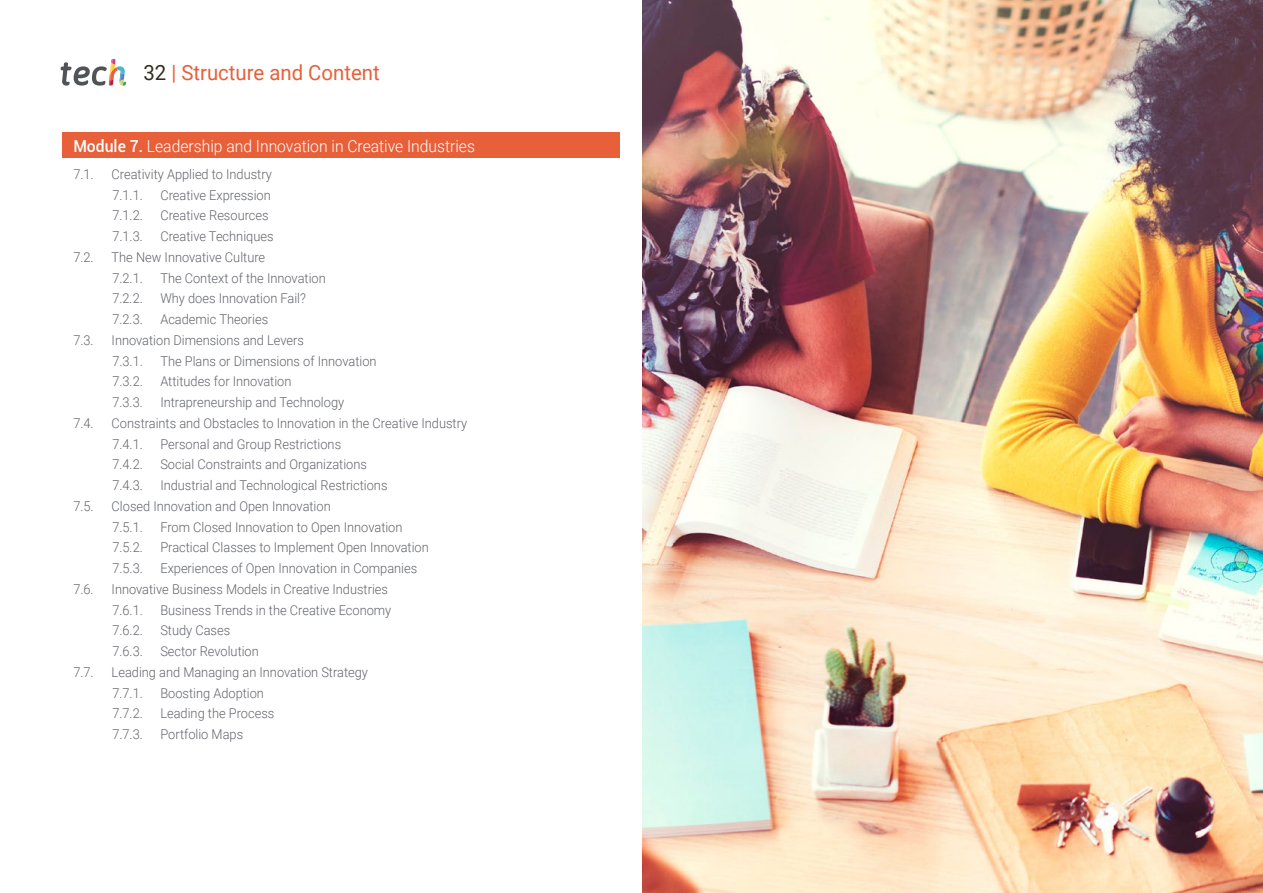
<style>
.page{position:relative;width:1263px;height:893px;background:#fff}
.page>*{position:absolute;margin:0;border:0;box-sizing:border-box;transform-origin:0 0}
.t1{font:21px "Roboto";color:#e7603a}
.t2{font:300 16.5px "Roboto";color:#fff;scale:.95 1}
.t3{font:300 13.5px/20.7px "Roboto";color:#61646a;scale:.95 1}
.s1{color:#312e20}
.s2{font-weight:500}
</style>
<div class="page">
<svg style="left:61px;top:59px;width:65px;height:27px"></svg>
<div style="left:62px;top:133px;width:558px;height:25px;background:#e7603a"></div>
<img style="left:642px;top:0;width:621px;height:893px">
<h1 class="t1" style="left:144px;top:57px;width:238px"><span class="s1">32</span> | Structure and Content</h1>
<p class="t2" style="left:73px;top:134px;width:424px"><span class="s2">Module 7.</span> Leadership and Innovation in Creative Industries</p>
<p class="t3" style="left:73px;top:163px;width:23px">7.1.</p>
<p class="t3" style="left:112px;top:163px;width:170px">Creativity Applied to Industry<br>7.1.1.</p>
<p class="t3" style="left:160px;top:184px;width:118px">Creative Expression</p>
<p class="t3" style="left:112px;top:205px;width:34px">7.1.2.</p>
<p class="t3" style="left:160px;top:205px;width:115px">Creative Resources</p>
<p class="t3" style="left:112px;top:225px;width:34px">7.1.3.</p>
<p class="t3" style="left:160px;top:225px;width:121px">Creative Techniques</p>
<p class="t3" style="left:73px;top:246px;width:23px">7.2.</p>
<p class="t3" style="left:112px;top:246px;width:163px">The New Innovative Culture<br>7.2.1.</p>
<p class="t3" style="left:160px;top:267px;width:176px">The Context of the Innovation</p>
<p class="t3" style="left:112px;top:288px;width:34px">7.2.2.</p>
<p class="t3" style="left:160px;top:288px;width:155px">Why does Innovation Fail?</p>
<p class="t3" style="left:112px;top:308px;width:34px">7.2.3.</p>
<p class="t3" style="left:160px;top:308px;width:115px">Academic Theories</p>
<p class="t3" style="left:73px;top:329px;width:23px">7.3.</p>
<p class="t3" style="left:112px;top:329px;width:204px">Innovation Dimensions and Levers<br>7.3.1.</p>
<p class="t3" style="left:160px;top:350px;width:229px">The Plans or Dimensions of Innovation</p>
<p class="t3" style="left:112px;top:371px;width:34px">7.3.2.</p>
<p class="t3" style="left:160px;top:371px;width:140px">Attitudes for Innovation</p>
<p class="t3" style="left:112px;top:391px;width:34px">7.3.3.</p>
<p class="t3" style="left:160px;top:391px;width:195px">Intrapreneurship and Technology</p>
<p class="t3" style="left:73px;top:412px;width:23px">7.4.</p>
<p class="t3" style="left:112px;top:412px;width:376px">Constraints and Obstacles to Innovation in the Creative Industry<br>7.4.1.</p>
<p class="t3" style="left:160px;top:433px;width:192px">Personal and Group Restrictions</p>
<p class="t3" style="left:112px;top:454px;width:34px">7.4.2.</p>
<p class="t3" style="left:160px;top:454px;width:219px">Social Constraints and Organizations</p>
<p class="t3" style="left:112px;top:474px;width:34px">7.4.3.</p>
<p class="t3" style="left:160px;top:474px;width:241px">Industrial and Technological Restrictions</p>
<p class="t3" style="left:73px;top:495px;width:23px">7.5.</p>
<p class="t3" style="left:112px;top:495px;width:232px">Closed Innovation and Open Innovation<br>7.5.1.</p>
<p class="t3" style="left:160px;top:516px;width:256px">From Closed Innovation to Open Innovation</p>
<p class="t3" style="left:112px;top:537px;width:34px">7.5.2.</p>
<p class="t3" style="left:160px;top:537px;width:284px">Practical Classes to Implement Open Innovation</p>
<p class="t3" style="left:112px;top:557px;width:34px">7.5.3.</p>
<p class="t3" style="left:160px;top:557px;width:272px">Experiences of Open Innovation in Companies</p>
<p class="t3" style="left:73px;top:578px;width:23px">7.6.</p>
<p class="t3" style="left:112px;top:578px;width:292px">Innovative Business Models in Creative Industries<br>7.6.1.</p>
<p class="t3" style="left:160px;top:599px;width:245px">Business Trends in the Creative Economy</p>
<p class="t3" style="left:112px;top:620px;width:34px">7.6.2.</p>
<p class="t3" style="left:160px;top:620px;width:75px">Study Cases</p>
<p class="t3" style="left:112px;top:640px;width:34px">7.6.3.</p>
<p class="t3" style="left:160px;top:640px;width:105px">Sector Revolution</p>
<p class="t3" style="left:73px;top:661px;width:23px">7.7.</p>
<p class="t3" style="left:112px;top:661px;width:271px">Leading and Managing an Innovation Strategy<br>7.7.1.</p>
<p class="t3" style="left:160px;top:682px;width:111px">Boosting Adoption</p>
<p class="t3" style="left:112px;top:703px;width:34px">7.7.2.</p>
<p class="t3" style="left:160px;top:703px;width:121px">Leading the Process</p>
<p class="t3" style="left:112px;top:723px;width:34px">7.7.3.</p>
<p class="t3" style="left:160px;top:723px;width:89px">Portfolio Maps</p>
</div>
